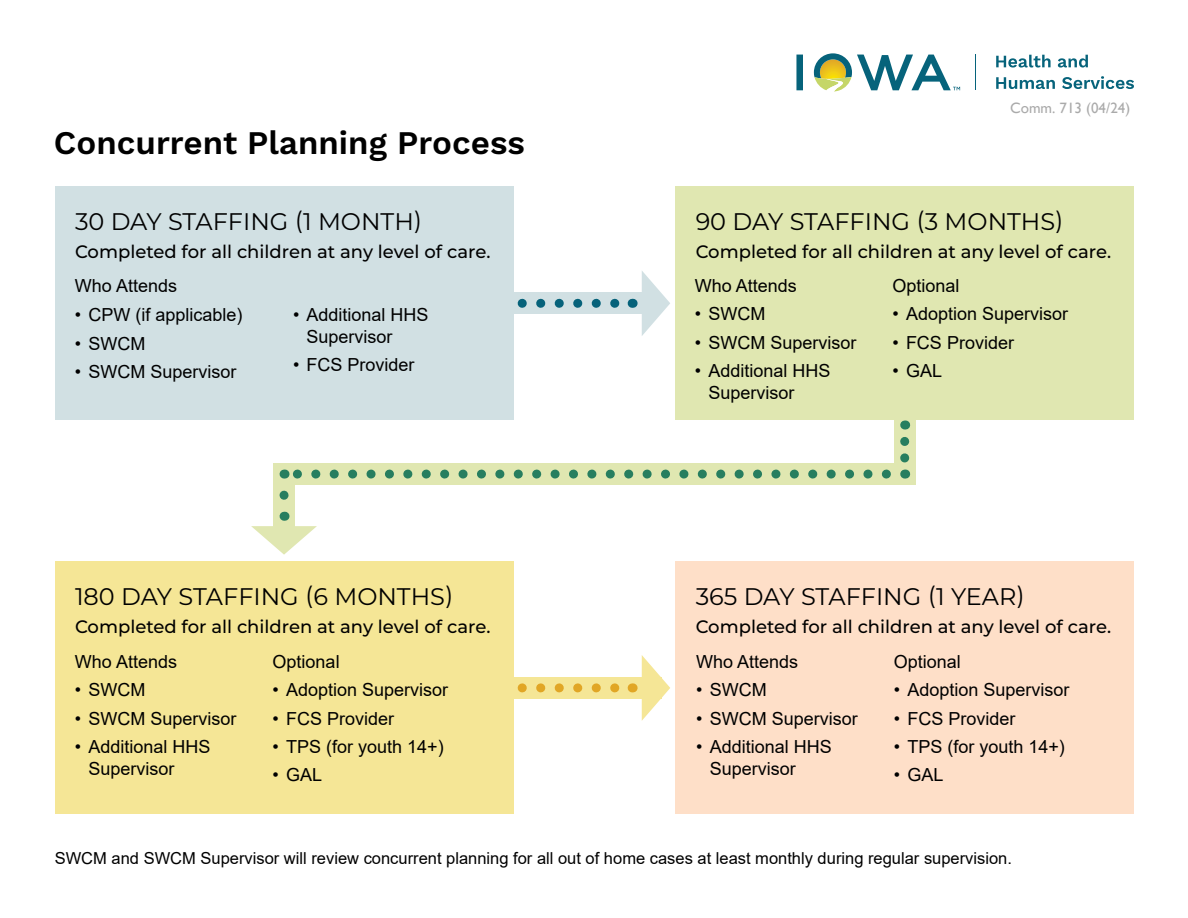
<style>
.page{position:relative;width:1188px;height:918px;background:#fff}
.page>*{position:absolute;margin:0;border:0;box-sizing:border-box;transform-origin:0 0}
.t1{font:600 33px "Work Sans";color:#000}
.t2{font:24px "Montserrat";color:#000}
.t3{font:18px/21.6px "Arial";color:#000}
.t4{font:500 18px "Montserrat";color:#000}
.t5{font:16.5px "Arial";color:#000}
.t6{font:15px "Gill Sans";color:#aaa}
</style>
<div class="page">
<div style="left:470px;top:293px;width:175px;height:21px;background:#d1e0e3"></div>
<svg style="left:517px;top:299px;width:103px;height:9px"></svg>
<div style="left:470px;top:677px;width:191px;height:22px;background:#f5e696"></div>
<svg style="left:517px;top:683px;width:103px;height:9px"></svg>
<svg style="left:642px;top:655px;width:28px;height:66px"></svg>
<svg style="left:642px;top:271px;width:28px;height:65px"></svg>
<div style="left:273px;top:463px;width:643px;height:22px;background:#e0e7b1"></div>
<div style="left:273px;top:471px;width:22px;height:61px;background:#e0e7b1"></div>
<div style="left:894px;top:420px;width:22px;height:65px;background:#e0e7b1"></div>
<svg style="left:293px;top:470px;width:593px;height:9px"></svg>
<svg style="left:280px;top:495px;width:9px;height:5px"></svg>
<svg style="left:900px;top:441px;width:9px;height:38px"></svg>
<svg style="left:251px;top:512px;width:66px;height:43px"></svg>
<div style="left:55px;top:187px;width:458px;height:233px;background:#d1e0e3"></div>
<div style="left:55px;top:562px;width:458px;height:252px;background:#f5e696"></div>
<div style="left:675px;top:187px;width:459px;height:233px;background:#e0e7b1"></div>
<div style="left:675px;top:562px;width:459px;height:252px;background:#fedfc8"></div>
<svg style="left:796px;top:55px;width:7px;height:35px"></svg>
<svg style="left:814px;top:53px;width:146px;height:39px"></svg>
<hr style="left:975px;top:55px;width:1px;height:35px;background:#06637b">
<svg style="left:996px;top:55px;width:55px;height:13px"></svg>
<svg style="left:1058px;top:55px;width:30px;height:13px"></svg>
<svg style="left:996px;top:77px;width:59px;height:12px"></svg>
<svg style="left:1062px;top:76px;width:72px;height:13px"></svg>
<p class="t6" style="left:1010px;top:99px;width:122px">Comm. 713 (04/24)</p>
<h1 class="t1" style="left:54px;top:124px;width:473px">Concurrent Planning Process</h1>
<h2 class="t2" style="left:75px;top:205px;width:349px">30 DAY STAFFING (1 MONTH)</h2>
<p class="t4" style="left:75px;top:239px;width:417px">Completed for all children at any level of care.</p>
<h2 class="t2" style="left:696px;top:205px;width:369px">90 DAY STAFFING (3 MONTHS)</h2>
<p class="t4" style="left:696px;top:239px;width:417px">Completed for all children at any level of care.</p>
<p class="t3" style="left:75px;top:275px;width:104px">Who Attends</p>
<p class="t3" style="left:75px;top:304px;width:169px">• CPW (if applicable)</p>
<p class="t3" style="left:75px;top:332px;width:72px">• SWCM</p>
<p class="t3" style="left:75px;top:361px;width:163px">• SWCM Supervisor</p>
<p class="t3" style="left:307px;top:304px;width:124px;text-indent:-14px">• Additional HHS<br>Supervisor</p>
<p class="t3" style="left:293px;top:354px;width:123px">• FCS Provider</p>
<p class="t3" style="left:695px;top:275px;width:104px">Who Attends</p>
<p class="t3" style="left:695px;top:303px;width:72px">• SWCM</p>
<p class="t3" style="left:695px;top:331px;width:163px">• SWCM Supervisor</p>
<p class="t3" style="left:708px;top:360px;width:124px;text-indent:-14px">• Additional HHS<br>Supervisor</p>
<p class="t3" style="left:892px;top:275px;width:69px">Optional</p>
<p class="t3" style="left:892px;top:303px;width:177px">• Adoption Supervisor</p>
<p class="t3" style="left:892px;top:331px;width:123px">• FCS Provider</p>
<p class="t3" style="left:892px;top:360px;width:51px">• GAL</p>
<h2 class="t2" style="left:75px;top:580px;width:380px">180 DAY STAFFING (6 MONTHS)</h2>
<p class="t4" style="left:75px;top:614px;width:417px">Completed for all children at any level of care.</p>
<p class="t3" style="left:75px;top:651px;width:104px">Who Attends</p>
<p class="t3" style="left:75px;top:679px;width:72px">• SWCM</p>
<p class="t3" style="left:75px;top:708px;width:163px">• SWCM Supervisor</p>
<p class="t3" style="left:88px;top:736px;width:124px;text-indent:-14px">• Additional HHS<br>Supervisor</p>
<p class="t3" style="left:273px;top:651px;width:69px">Optional</p>
<p class="t3" style="left:273px;top:679px;width:177px">• Adoption Supervisor</p>
<p class="t3" style="left:273px;top:708px;width:123px">• FCS Provider</p>
<p class="t3" style="left:273px;top:736px;width:173px">• TPS (for youth 14+)</p>
<p class="t3" style="left:273px;top:764px;width:51px">• GAL</p>
<h2 class="t2" style="left:696px;top:580px;width:331px">365 DAY STAFFING (1 YEAR)</h2>
<p class="t4" style="left:696px;top:614px;width:417px">Completed for all children at any level of care.</p>
<p class="t3" style="left:894px;top:651px;width:69px">Optional</p>
<p class="t3" style="left:894px;top:679px;width:177px">• Adoption Supervisor</p>
<p class="t3" style="left:894px;top:708px;width:123px">• FCS Provider</p>
<p class="t3" style="left:894px;top:736px;width:173px">• TPS (for youth 14+)</p>
<p class="t3" style="left:894px;top:764px;width:51px">• GAL</p>
<p class="t3" style="left:696px;top:651px;width:104px">Who Attends</p>
<p class="t3" style="left:696px;top:679px;width:72px">• SWCM</p>
<p class="t3" style="left:696px;top:708px;width:163px">• SWCM Supervisor</p>
<p class="t3" style="left:710px;top:736px;width:124px;text-indent:-14px">• Additional HHS<br>Supervisor</p>
<p class="t5" style="left:55px;top:847px;width:959px">SWCM and SWCM Supervisor will review concurrent planning for all out of home cases at least monthly during regular supervision.</p>
</div>
